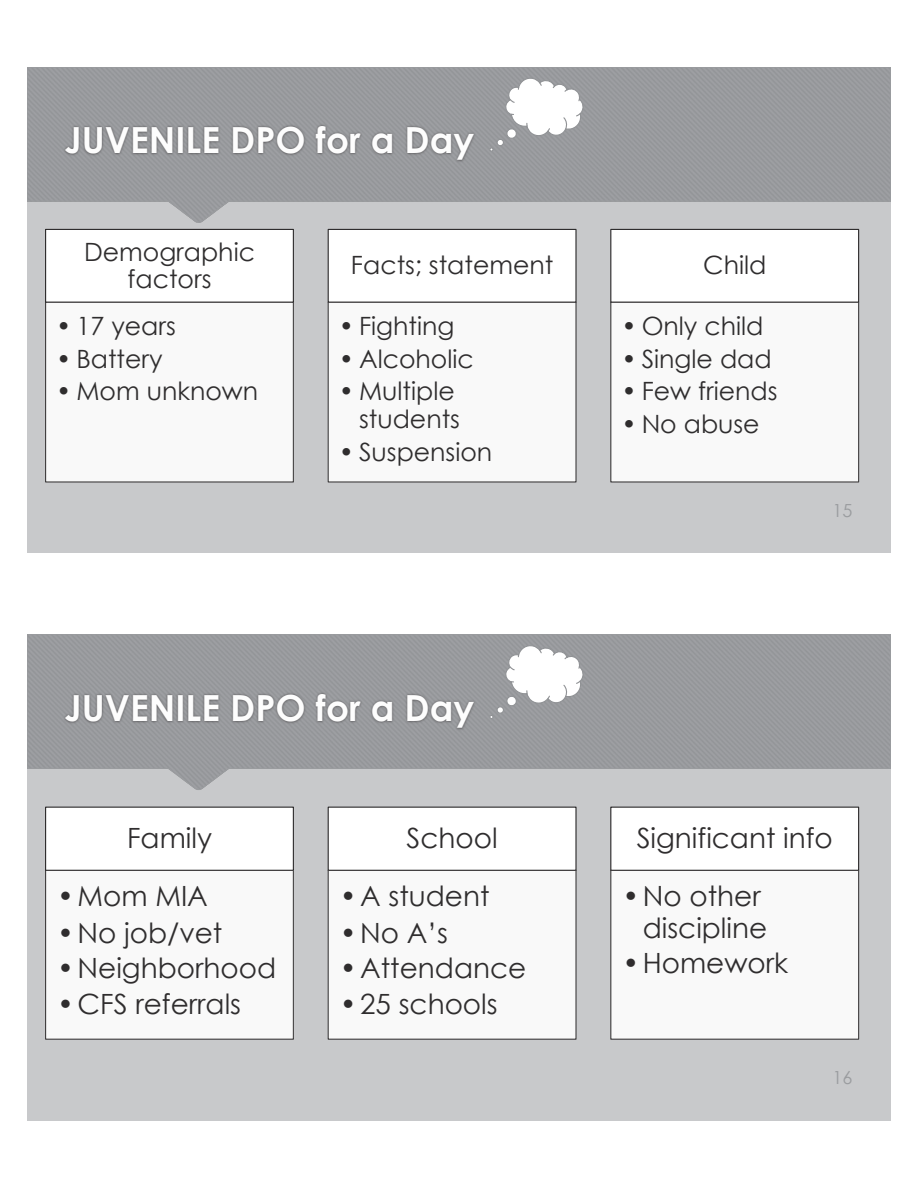
<style>
.page{position:relative;width:918px;height:1188px;background:#fff}
.page>*{position:absolute;margin:0;border:0;box-sizing:border-box;transform-origin:0 0}
.t1{font:700 36px "Century Gothic";color:#fdfdfd}
.t2{font:27.9px/31.5px "Century Gothic";color:#2f2d2e;text-align:right}
.t3{font:25.2px/27.9px "Century Gothic";color:#2f2d2e;text-align:center}
.t4{font:18px "Century Gothic";color:#9a9c9f}
</style>
<div class="page">
<div style="left:27px;top:67px;width:864px;height:486px;background:#c8c9cb"></div>
<svg style="left:27px;top:67px;width:864px;height:156px"></svg>
<div style="left:54px;top:92px;width:757px;height:76px;background:#999b9e"></div>
<img style="left:39px;top:104px;width:481px;height:83px">
<div style="left:46px;top:229px;width:248px;height:73px;background:#fff"></div>
<div style="left:45px;top:229px;width:249px;height:74px;border:1px solid #2c2a2b"></div>
<div style="left:46px;top:302px;width:248px;height:180px;background:#fff"></div>
<div style="left:45px;top:302px;width:249px;height:181px;border:1px solid #2f2d2e"></div>
<div style="left:328px;top:229px;width:248px;height:73px;background:#fff"></div>
<div style="left:328px;top:229px;width:249px;height:74px;border:1px solid #2c2a2b"></div>
<div style="left:328px;top:302px;width:248px;height:180px;background:#fff"></div>
<div style="left:611px;top:229px;width:248px;height:73px;background:#fff"></div>
<div style="left:610px;top:229px;width:249px;height:74px;border:1px solid #2c2a2b"></div>
<div style="left:611px;top:302px;width:248px;height:180px;background:#fff"></div>
<div style="left:610px;top:302px;width:249px;height:181px;border:1px solid #2f2d2e"></div>
<svg style="left:489px;top:77px;width:95px;height:75px;background:#c5c6c8"></svg>
<div style="left:27px;top:635px;width:864px;height:486px;background:#c8c9cb"></div>
<svg style="left:27px;top:635px;width:864px;height:155px"></svg>
<div style="left:54px;top:660px;width:757px;height:76px;background:#999b9e"></div>
<img style="left:39px;top:671px;width:481px;height:83px">
<div style="left:46px;top:807px;width:248px;height:63px;background:#fff"></div>
<div style="left:46px;top:870px;width:248px;height:169px;background:#fff"></div>
<div style="left:45px;top:870px;width:249px;height:170px;border:1px solid #2f2d2e"></div>
<div style="left:328px;top:807px;width:248px;height:63px;background:#fff"></div>
<div style="left:328px;top:870px;width:248px;height:169px;background:#fff"></div>
<div style="left:328px;top:870px;width:249px;height:170px;border:1px solid #2f2d2e"></div>
<div style="left:611px;top:807px;width:248px;height:63px;background:#fff"></div>
<div style="left:611px;top:870px;width:248px;height:169px;background:#fff"></div>
<div style="left:610px;top:870px;width:249px;height:170px;border:1px solid #2f2d2e"></div>
<svg style="left:489px;top:644px;width:95px;height:75px;background:#c5c6c8"></svg>
<p class="t1" style="left:64px;top:113px;width:411px">JUVENILE DPO for a Day</p>
<p class="t3" style="left:84px;top:237px;width:172px">Demographic factors</p>
<p class="t3" style="left:56px;top:312px;width:121px">• 17 years</p>
<p class="t3" style="left:56px;top:344px;width:108px">• Battery</p>
<p class="t3" style="left:56px;top:377px;width:204px">• Mom unknown</p>
<p class="t3" style="left:351px;top:251px;width:204px">Facts; statement</p>
<p class="t3" style="left:339px;top:312px;width:117px">• Fighting</p>
<p class="t3" style="left:339px;top:344px;width:137px">• Alcoholic</p>
<p class="t3" style="left:339px;top:377px;width:123px;text-align:right">• Multiple students</p>
<p class="t3" style="left:339px;top:437px;width:155px">• Suspension</p>
<p class="t1" style="left:64px;top:681px;width:411px">JUVENILE DPO for a Day</p>
<p class="t2" style="left:127px;top:821px;width:86px">Family</p>
<p class="t2" style="left:57px;top:880px;width:152px">•Mom MIA</p>
<p class="t2" style="left:57px;top:916px;width:167px">•No job/vet</p>
<p class="t2" style="left:57px;top:952px;width:220px">•Neighborhood</p>
<p class="t2" style="left:57px;top:988px;width:185px">•CFS referrals</p>
<p class="t2" style="left:407px;top:821px;width:93px">School</p>
<p class="t2" style="left:340px;top:880px;width:151px">•A student</p>
<p class="t2" style="left:340px;top:916px;width:110px">•No A’s</p>
<p class="t2" style="left:340px;top:952px;width:188px">•Attendance</p>
<p class="t2" style="left:340px;top:988px;width:159px">•25 schools</p>
<p class="t3" style="left:703px;top:251px;width:65px">Child</p>
<p class="t3" style="left:621px;top:312px;width:144px">• Only child</p>
<p class="t3" style="left:621px;top:344px;width:152px">• Single dad</p>
<p class="t3" style="left:621px;top:377px;width:158px">• Few friends</p>
<p class="t3" style="left:621px;top:409px;width:140px">• No abuse</p>
<p class="t4" style="left:832px;top:498px;width:21px">15</p>
<p class="t2" style="left:637px;top:821px;width:198px">Significant info</p>
<p class="t2" style="left:623px;top:880px;width:146px">•No other discipline</p>
<p class="t2" style="left:623px;top:947px;width:167px">•Homework</p>
<p class="t4" style="left:832px;top:1065px;width:21px">16</p>
</div>
